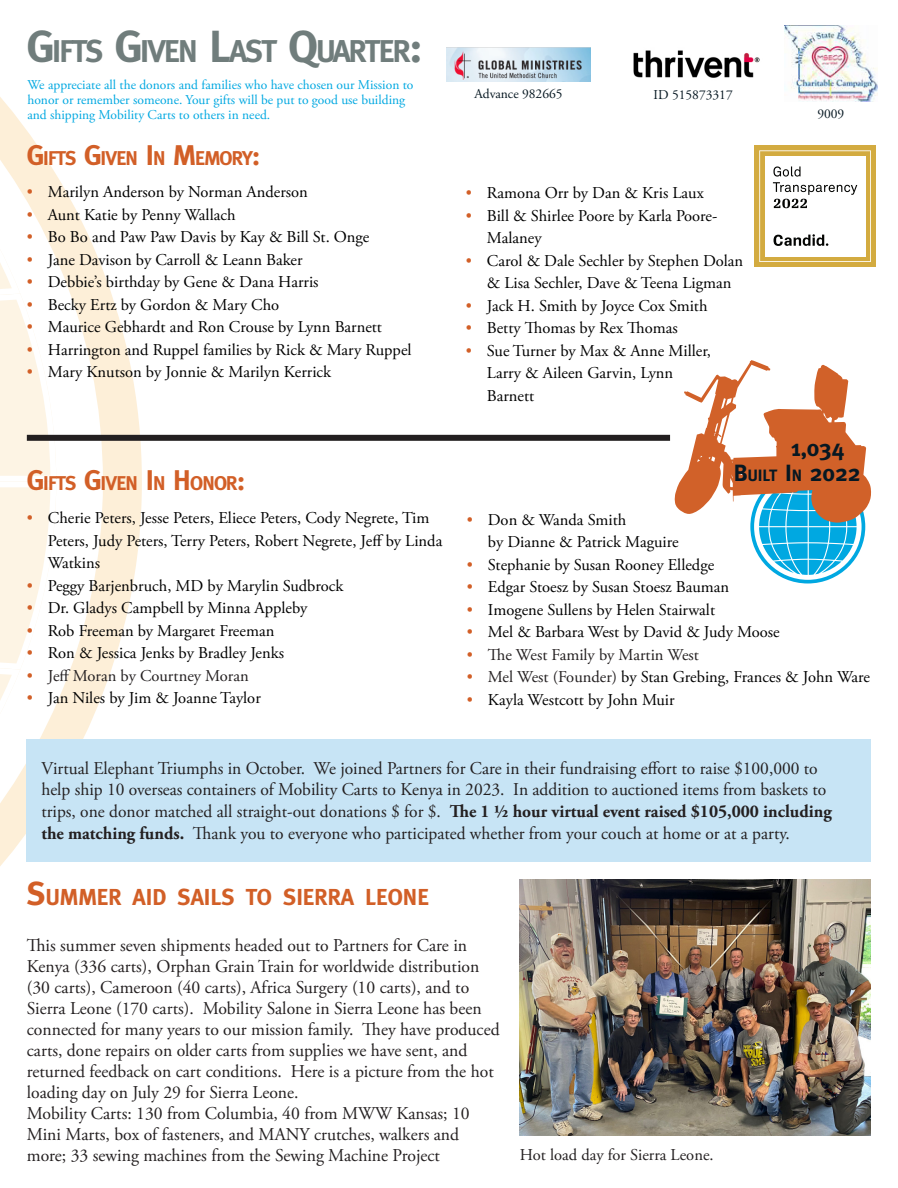
<style>
.page{position:relative;width:898px;height:1188px;background:#fff}
.page>*{position:absolute;margin:0;border:0;box-sizing:border-box;transform-origin:0 0}
.t1{font:700 31.5px "Meta";letter-spacing:-.055em;color:#707d7c}
.t2{font:700 23.4px "Meta";color:#071822}
.t3{font:700 23.1px "Meta";color:#d25f27}
.t4{font:700 19.95px "Meta";letter-spacing:-.045em;color:#d25f27}
.t5{font:18px/21px "Adobe Garamond Pro";color:#231f20}
.t6{font:16.5px/22.5px "Adobe Garamond Pro";color:#000}
.t7{font:16.5px "Adobe Garamond Pro";color:#231f20}
.t8{font:13.5px/15px "Adobe Garamond Pro";color:#00a8e1}
.t9{font:13.5px "Adobe Garamond Pro";color:#071822}
.s1{font-size:45px}
.s2{font-size:28.5px}
.s3{color:#d25f27}
.s4{font-size:16.5px}
.s5{color:#231f20}
.s6{font-weight:700}
.s7{font-size:33px}
</style>
<div class="page">
<svg style="left:0;top:97px;width:142px;height:769px"></svg>
<svg style="left:0;top:119px;width:56px;height:725px"></svg>
<div style="left:27px;top:435px;width:643px;height:6px;background:#231f20"></div>
<img style="left:633px;top:50px;width:127px;height:28px">
<img style="left:446px;top:48px;width:145px;height:33px">
<img style="left:784px;top:26px;width:94px;height:76px">
<svg style="left:674px;top:360px;width:197px;height:223px"></svg>
<div style="left:754px;top:145px;width:122px;height:122px;background:#d3ab40"></div>
<svg style="left:759px;top:150px;width:112px;height:112px;background:#e9e2d2"></svg>
<img style="left:520px;top:880px;width:351px;height:256px">
<div style="left:27px;top:740px;width:844px;height:122px;background:#c7e4f5"></div>
<h1 class="t1" style="left:27px;top:33px;width:397px"><span class="s1">G</span>IFTS <span class="s1">G</span>IVEN <span class="s1">L</span>AST <span class="s1">Q</span>UARTER<span class="s1">:</span></h1>
<p class="t8" style="left:27px;top:78px;width:388px">We appreciate all the donors and families who have chosen our Mission to honor or remember someone. Your gifts will be put to good use building and shipping Mobility Carts to others in need.</p>
<p class="t9" style="left:474px;top:86px;width:90px">Advance 982665</p>
<p class="t9" style="left:653px;top:87px;width:81px">ID 515873317</p>
<p class="t4" style="left:27px;top:146px;width:235px"><span class="s2">G</span>IFTS <span class="s2">G</span>IVEN <span class="s2">I</span> N <span class="s2">M</span>EMORY<span class="s2">:</span></p>
<p class="t6" style="left:27px;top:182px;width:283px"><span class="s3">•</span> Marilyn Anderson by Norman Anderson</p>
<p class="t6" style="left:27px;top:204px;width:210px"><span class="s3">•</span> Aunt Katie by Penny Wallach</p>
<p class="t6" style="left:27px;top:227px;width:344px"><span class="s3">•</span> Bo Bo and Paw Paw Davis by Kay &amp; Bill St. Onge</p>
<p class="t6" style="left:27px;top:249px;width:277px"><span class="s3">•</span> Jane Davison by Carroll &amp; Leann Baker</p>
<p class="t6" style="left:27px;top:272px;width:293px"><span class="s3">•</span> Debbie’s birthday by Gene &amp; Dana Harris</p>
<p class="t6" style="left:27px;top:294px;width:254px"><span class="s3">•</span> Becky Ertz by Gordon &amp; Mary Cho</p>
<p class="t6" style="left:27px;top:317px;width:357px"><span class="s3">•</span> Maurice Gebhardt and Ron Crouse by Lynn Barnett</p>
<p class="t6" style="left:27px;top:339px;width:386px"><span class="s3">•</span> Harrington and Ruppel families by Rick &amp; Mary Ruppel</p>
<p class="t6" style="left:27px;top:362px;width:306px"><span class="s3">•</span> Mary Knutson by Jonnie &amp; Marilyn Kerrick</p>
<p class="t6" style="left:466px;top:182px;width:239px"><span class="s3">•</span> Ramona Orr by Dan &amp; Kris Laux</p>
<p class="t6" style="left:487px;top:205px;width:232px;text-indent:-21px"><span class="s3">•</span> Bill &amp; Shirlee Poore by Karla Poore-<br>Malaney</p>
<p class="t6" style="left:466px;top:250px;width:279px;text-align:center"><span class="s3">•</span> Carol &amp; Dale Sechler by Stephen Dolan &amp; Lisa Sechler, Dave &amp; Teena Ligman</p>
<p class="t6" style="left:466px;top:295px;width:243px"><span class="s3">•</span> Jack H. Smith by Joyce Cox Smith</p>
<p class="t6" style="left:466px;top:317px;width:213px"><span class="s3">•</span> Betty Thomas by Rex Thomas</p>
<p class="t6" style="left:487px;top:340px;width:226px;text-indent:-21px"><span class="s3">•</span> Sue Turner by Max &amp; Anne Miller,<br>Larry &amp; Aileen Garvin, Lynn<br>Barnett</p>
<p class="t9" style="left:817px;top:106px;width:28px">9009</p>
<h2 class="t2" style="left:790px;top:434px;width:55px">1,034</h2>
<p class="t4" style="left:27px;top:472px;width:220px"><span class="s2">G</span>IFTS <span class="s2">G</span>IVEN <span class="s2">I</span> N <span class="s2">H</span>ONOR<span class="s2">:</span></p>
<p class="t6" style="left:48px;top:507px;width:396px;text-indent:-21px"><span class="s3">•</span> Cherie Peters, Jesse Peters, Eliece Peters, Cody Negrete, Tim<br>Peters, Judy Peters, Terry Peters, Robert Negrete, Jeff by Linda<br>Watkins</p>
<p class="t6" style="left:27px;top:575px;width:318px"><span class="s3">•</span> Peggy Barjenbruch, MD by Marylin Sudbrock</p>
<p class="t6" style="left:27px;top:597px;width:282px"><span class="s3">•</span> Dr. Gladys Campbell by Minna Appleby</p>
<p class="t6" style="left:27px;top:620px;width:249px"><span class="s3">•</span> Rob Freeman by Margaret Freeman</p>
<p class="t6" style="left:27px;top:642px;width:259px"><span class="s3">•</span> Ron &amp; Jessica Jenks by Bradley Jenks</p>
<p class="t7" style="left:27px;top:666px;width:223px"><span class="s3">•</span> Jeff Moran by Courtney Moran</p>
<p class="t6" style="left:27px;top:687px;width:235px"><span class="s3">•</span> Jan Niles by Jim &amp; Joanne Taylor</p>
<h2 class="t2" style="left:734px;top:460px;width:128px">B<span class="s4">UILT</span> I <span class="s4">N</span> 2022</h2>
<p class="t6" style="left:488px;top:509px;width:192px;text-indent:-21px"><span class="s3">•</span> Don &amp; Wanda Smith<br>by Dianne &amp; Patrick Maguire</p>
<p class="t6" style="left:467px;top:554px;width:249px"><span class="s3">•</span> Stephanie by Susan Rooney Elledge</p>
<p class="t6" style="left:467px;top:577px;width:264px"><span class="s3">•</span> Edgar Stoesz by Susan Stoesz Bauman</p>
<p class="t6" style="left:467px;top:599px;width:250px"><span class="s3">•</span> Imogene Sullens by Helen Stairwalt</p>
<p class="t6" style="left:467px;top:622px;width:314px"><span class="s3">•</span> Mel &amp; Barbara West by David &amp; Judy Moose</p>
<p class="t7" style="left:467px;top:645px;width:233px"><span class="s3">•</span> The West Family by Martin West</p>
<p class="t6" style="left:467px;top:667px;width:404px"><span class="s3">•</span> <span class="s5">Mel West (Founder)</span> by Stan Grebing, Frances &amp; John Ware</p>
<p class="t6" style="left:467px;top:689px;width:209px"><span class="s3">•</span> Kayla Westcott by John Muir</p>
<p class="t5" style="left:41px;top:758px;width:792px;line-height:21.6px">Virtual Elephant Triumphs in October. We joined Partners for Care in their fundraising effort to raise $100,000 to help ship 10 overseas containers of Mobility Carts to Kenya in 2023. In addition to auctioned items from baskets to trips, one donor matched all straight-out donations $ for $. <span class="s6">The 1 ½ hour virtual event raised $105,000 including the matching funds.</span> Thank you to everyone who participated whether from your couch at home or at a party.</p>
<h3 class="t3" style="left:27px;top:884px;width:37px"><span class="s7">S</span>UMM</h3>
<h3 class="t3" style="left:97px;top:884px;width:333px">ER AID SAILS TO SIERRA LEONE</h3>
<p class="t5" style="left:27px;top:935px;width:474px">This summer seven shipments headed out to Partners for Care in Kenya (336 carts), Orphan Grain Train for worldwide distribution (30 carts), Cameroon (40 carts), Africa Surgery (10 carts), and to Sierra Leone (170 carts). Mobility Salone in Sierra Leone has been connected for many years to our mission family. They have produced carts, done repairs on older carts from supplies we have sent, and returned feedback on cart conditions. Here is a picture from the hot loading day on July 29 for Sierra Leone.<br>Mobility Carts: 130 from Columbia, 40 from MWW Kansas; 10<br>Mini Marts, box of fasteners, and MANY crutches, walkers and more; 33 sewing machines from the Sewing Machine Project</p>
<p class="t7" style="left:520px;top:1145px;width:195px">Hot load day for Sierra Leone.</p>
</div>
